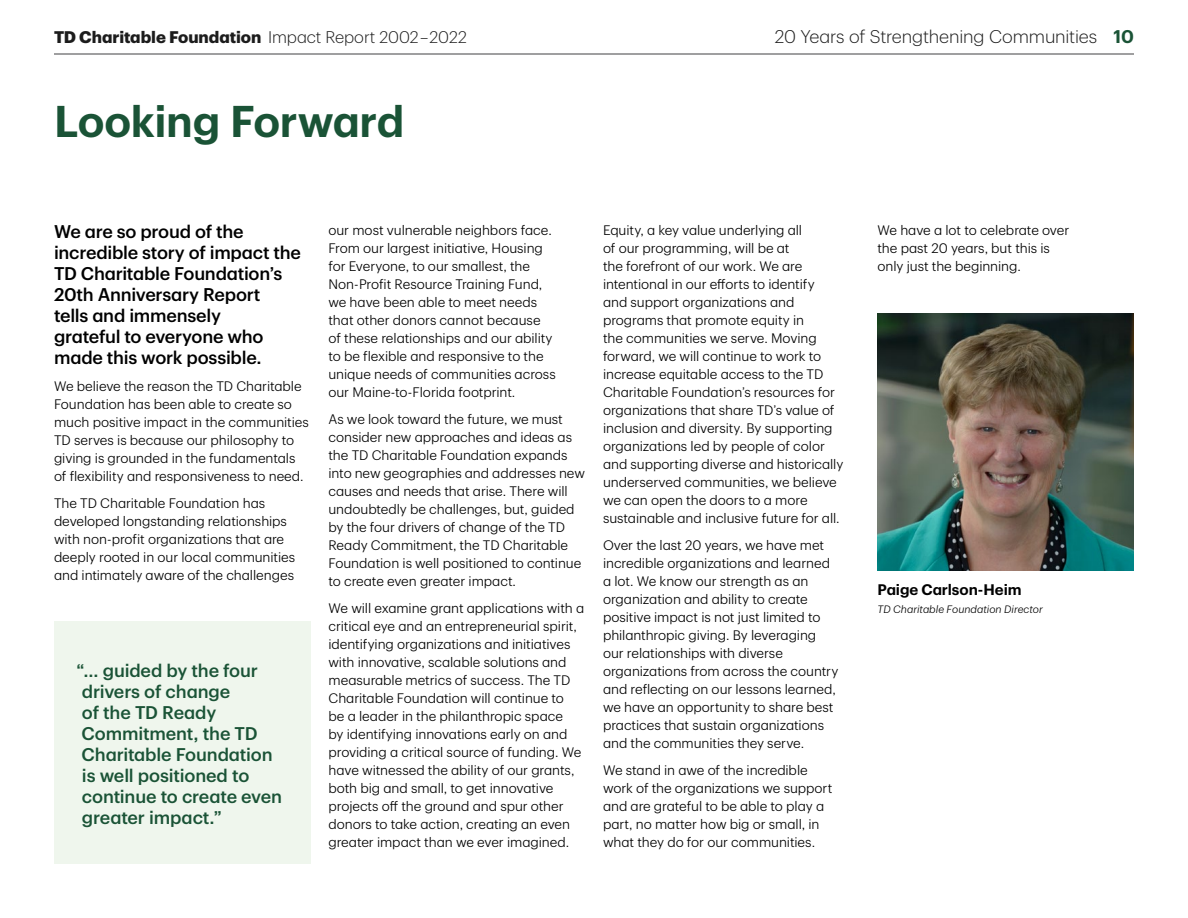
<style>
.page{position:relative;width:1188px;height:918px;background:#fff}
.page>*{position:absolute;margin:0;border:0;box-sizing:border-box;transform-origin:0 0}
.h2_Semilight_36_36_green{font:600 43.5px "TD Graphik";letter-spacing:-.01em;color:#1a5336}
.p1_Semlight_9_12_0p6{font:500 18px/21px "TD Graphik";letter-spacing:-.015em;color:#000}
.t1{font:500 18px/21px "TD Graphik";letter-spacing:-.01em;color:#1a5336}
.t2{font:300 18px "TD Graphik";letter-spacing:-.01em;color:#1c1c1c}
.t3{font:700 16.5px "TD Graphik";letter-spacing:-.005em;color:#1c1c1c}
.p1_Semlight_9_12_0p6-2{font:600 15px "TD Graphik";letter-spacing:-.005em;color:#000}
.p1_Semlight_9_12_0p6-3{font:300 13.5px/18px "TD Graphik";letter-spacing:-.005em;color:#000}
.p1_Semlight_9_12_0p6-4{font:italic 300 10.5px "TD Graphik";letter-spacing:.005em;color:#000}
.s1{font-weight:300}
.s2{font-weight:600;color:#1a5336}
</style>
<div class="page">
<img style="left:878px;top:314px;width:256px;height:256px">
<div style="left:54px;top:622px;width:256px;height:242px;background:#eff6ed"></div>
<hr style="left:54px;top:54px;width:1080px;height:1px;background:#414042">
<p class="t3" style="left:54px;top:24px;width:414px">TD Charitable Foundation <span class="s1">Impact Report 2002 – 2022</span></p>
<h2 class="t2" style="left:775px;top:23px;width:361px">20 Years of Strengthening Communities <span class="s2">10</span></h2>
<h2 class="h2_Semilight_36_36_green" style="left:54px;top:88px;width:352px">Looking Forward</h2>
<p class="p1_Semlight_9_12_0p6" style="left:54px;top:220px;width:249px">We are so proud of the incredible story of impact the<br>TD Charitable Foundation’s<br>20th Anniversary Report<br>tells and immensely<br>grateful to everyone who made this work possible.</p>
<p class="p1_Semlight_9_12_0p6-3" style="left:54px;top:376px;width:256px">We believe the reason the TD Charitable Foundation has been able to create so much positive impact in the communities TD serves is because our philosophy to giving is grounded in the fundamentals of flexibility and responsiveness to need.</p>
<p class="p1_Semlight_9_12_0p6-3" style="left:54px;top:493px;width:243px">The TD Charitable Foundation has developed longstanding relationships with non-profit organizations that are deeply rooted in our local communities and intimately aware of the challenges</p>
<h2 class="t1" style="left:76px;top:658px;width:207px">“… guided by the four drivers of change<br>of the TD Ready<br>Commitment, the TD<br>Charitable Foundation is well positioned to continue to create even greater impact.”</h2>
<p class="p1_Semlight_9_12_0p6-3" style="left:328px;top:220px;width:229px">our most vulnerable neighbors face.<br>From our largest initiative, Housing for Everyone, to our smallest, the Non-Profit Resource Training Fund, we have been able to meet needs that other donors cannot because of these relationships and our ability to be flexible and responsive to the unique needs of communities across our Maine-to-Florida footprint.</p>
<p class="p1_Semlight_9_12_0p6-3" style="left:328px;top:409px;width:258px">As we look toward the future, we must consider new approaches and ideas as the TD Charitable Foundation expands into new geographies and addresses new causes and needs that arise. There will undoubtedly be challenges, but, guided by the four drivers of change of the TD Ready Commitment, the TD Charitable Foundation is well positioned to continue to create even greater impact.</p>
<p class="p1_Semlight_9_12_0p6-3" style="left:328px;top:598px;width:257px">We will examine grant applications with a critical eye and an entrepreneurial spirit, identifying organizations and initiatives with innovative, scalable solutions and measurable metrics of success. The TD Charitable Foundation will continue to<br>be a leader in the philanthropic space<br>by identifying innovations early on and providing a critical source of funding. We have witnessed the ability of our grants, both big and small, to get innovative projects off the ground and spur other donors to take action, creating an even greater impact than we ever imagined.</p>
<p class="p1_Semlight_9_12_0p6-3" style="left:603px;top:220px;width:242px">Equity, a key value underlying all<br>of our programming, will be at<br>the forefront of our work. We are intentional in our efforts to identify<br>and support organizations and programs that promote equity in<br>the communities we serve. Moving forward, we will continue to work to increase equitable access to the TD Charitable Foundation’s resources for organizations that share TD’s value of inclusion and diversity. By supporting organizations led by people of color and supporting diverse and historically underserved communities, we believe we can open the doors to a more sustainable and inclusive future for all.</p>
<p class="p1_Semlight_9_12_0p6-3" style="left:603px;top:535px;width:237px">Over the last 20 years, we have met incredible organizations and learned a lot. We know our strength as an organization and ability to create positive impact is not just limited to philanthropic giving. By leveraging our relationships with diverse organizations from across the country and reflecting on our lessons learned, we have an opportunity to share best practices that sustain organizations and the communities they serve.</p>
<p class="p1_Semlight_9_12_0p6-3" style="left:603px;top:760px;width:231px">We stand in awe of the incredible work of the organizations we support and are grateful to be able to play a part, no matter how big or small, in what they do for our communities.</p>
<p class="p1_Semlight_9_12_0p6-3" style="left:878px;top:220px;width:193px">We have a lot to celebrate over the past 20 years, but this is only just the beginning.</p>
<p class="p1_Semlight_9_12_0p6-2" style="left:878px;top:578px;width:146px">Paige Carlson-Heim</p>
<p class="p1_Semlight_9_12_0p6-4" style="left:878px;top:601px;width:167px">TD Charitable Foundation Director</p>
</div>
